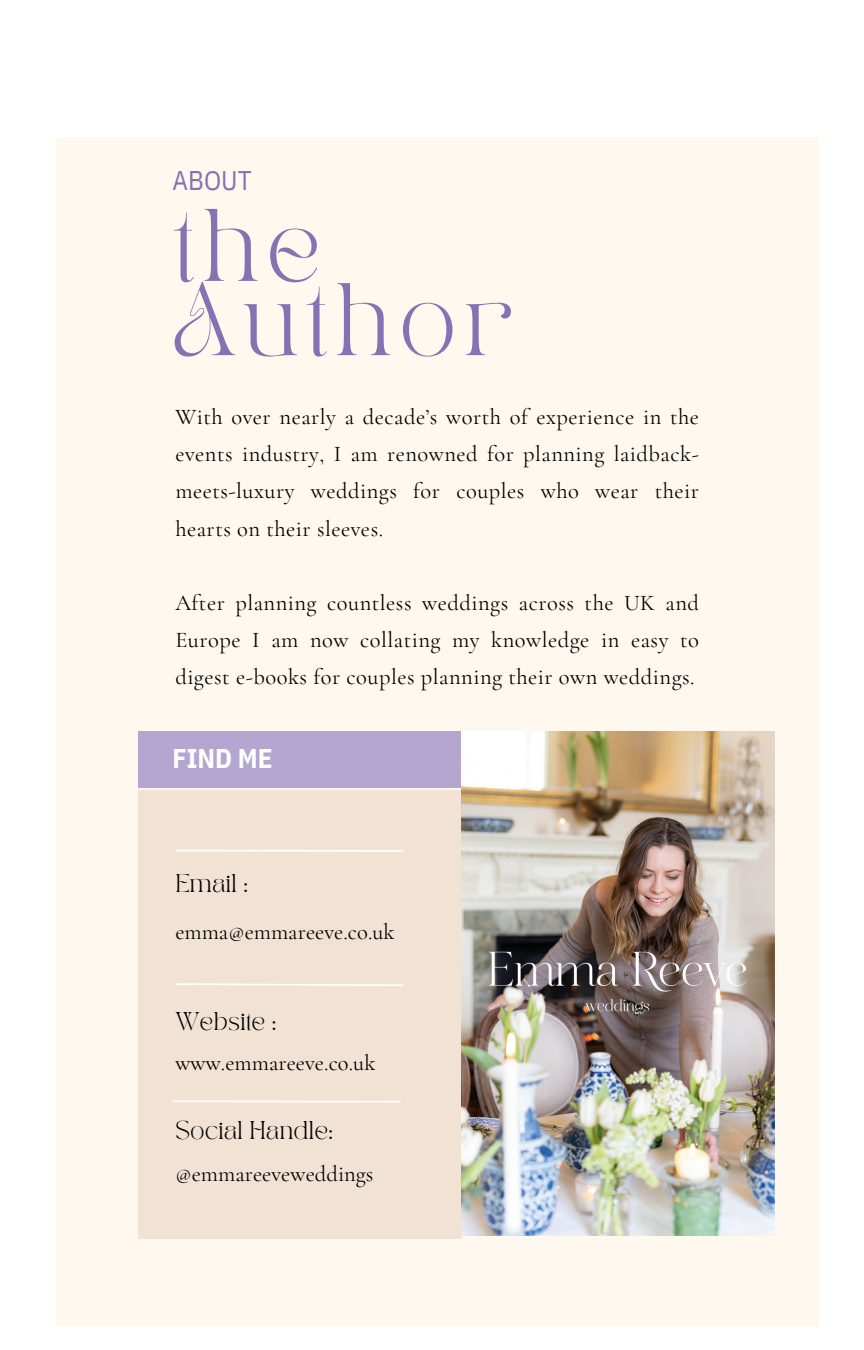
<style>
.page{position:relative;width:864px;height:1350px;background:#fff}
.page>*{position:absolute;margin:0;border:0;box-sizing:border-box;transform-origin:0 0}
.t1{font:72px/74.2px "TAN PEARL Regular";letter-spacing:.095em;color:#8472b2}
.t2{font:700 27px "IBM Plex Sans Cond";color:#fff}
.t3{font:27px "IBM Plex Sans Cond";color:#8472b2}
.t4{font:22.5px/37.1px "Cormorant Garamond";letter-spacing:.02em;color:#000;text-align:justify}
.t5{font:22.5px "Cormorant Garamond";color:#000}
.t6{font:18px "TAN PEARL Regular";color:#000}
</style>
<div class="page">
<div style="left:56px;top:137px;width:763px;height:1189px;background:#fff8ef"></div>
<div style="left:139px;top:732px;width:323px;height:56px;background:#b3a6d1"></div>
<div style="left:139px;top:790px;width:323px;height:448px;background:#f2e2d3"></div>
<img style="left:462px;top:731px;width:312px;height:505px">
<hr style="left:175px;top:850px;width:228px;height:2px;background:#fff">
<svg style="left:175px;top:983px;width:228px;height:3px"></svg>
<hr style="left:172px;top:1100px;width:228px;height:3px;background:#fff">
<p class="t3" style="left:172px;top:162px;width:81px">ABOUT</p>
<p class="t1" style="left:172px;top:216px;width:341px">the<br>Author</p>
<p class="t4" style="left:175px;top:398px;width:525px">With over nearly a decade’s worth of experience in the events industry, I am renowned for planning laidback&shy;meets-luxury weddings for couples who wear their hearts on their sleeves.</p>
<p class="t4" style="left:175px;top:584px;width:525px">After planning countless weddings across the UK and Europe I am now collating my knowledge in easy to digest e-books for couples planning their own weddings.</p>
<p class="t2" style="left:172px;top:740px;width:102px">FIND ME</p>
<p class="t6" style="left:176px;top:873px;width:74px">Email :</p>
<p class="t5" style="left:175px;top:919px;width:221px">emma@emmareeve.co.uk</p>
<p class="t6" style="left:176px;top:1011px;width:102px">Website :</p>
<p class="t5" style="left:176px;top:1049px;width:201px">www.emmareeve.co.uk</p>
<p class="t6" style="left:176px;top:1121px;width:159px">Social Handle:</p>
<p class="t5" style="left:176px;top:1161px;width:200px">@emmareeveweddings</p>
</div>
